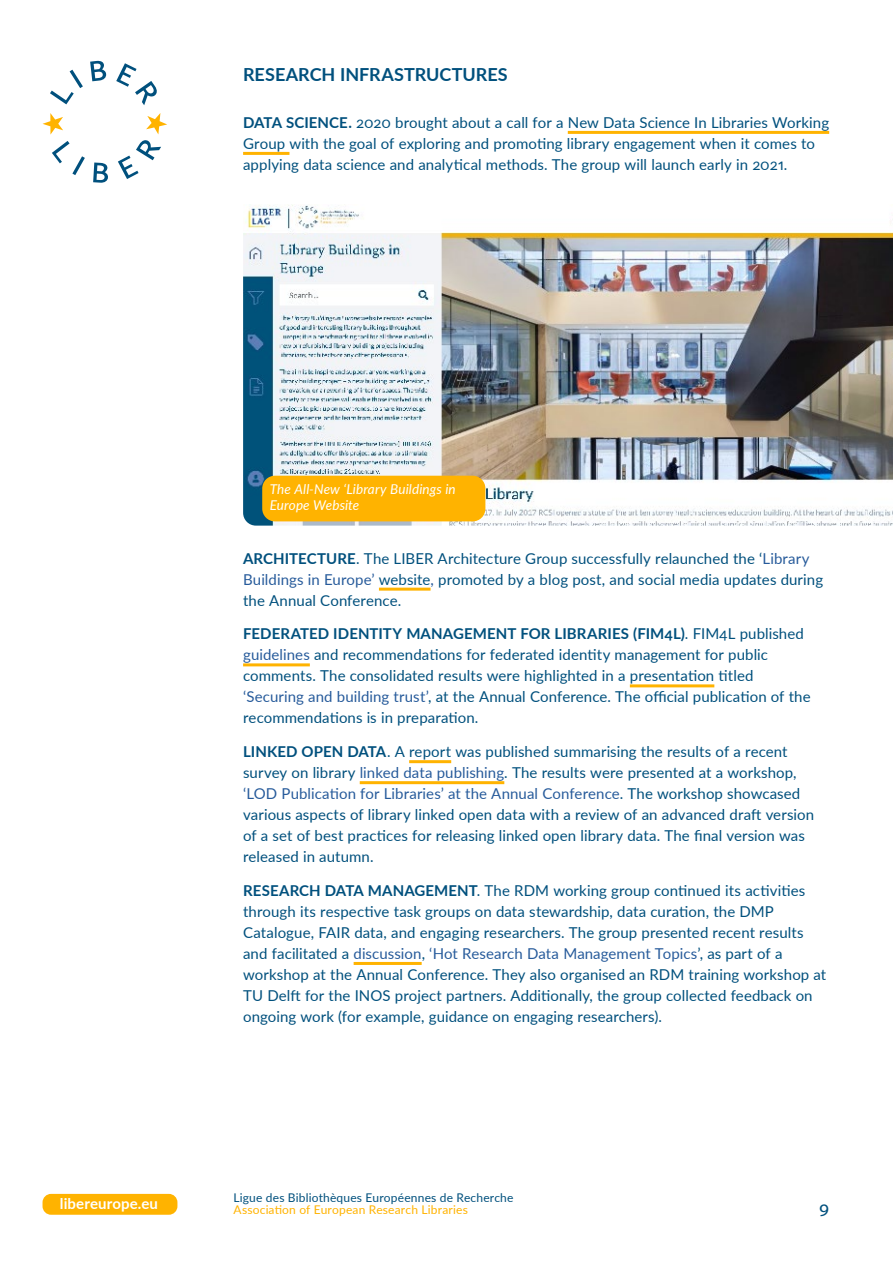
<style>
.page{position:relative;width:893px;height:1263px;background:#fff}
.page>*{position:absolute;margin:0;border:0;box-sizing:border-box;transform-origin:0 0}
.t1{font:19.5px "Myriad Pro";color:#00507d}
.t2{font:700 18px "Lato";color:#00507d}
.t3{font:15px/21px "Lato";letter-spacing:.005em;color:#00507d}
.t4{font:700 15px "Lato";letter-spacing:.01em;color:#fff}
.t5{font:italic 13.5px/16.2px "Lato";letter-spacing:.01em;color:#fff}
.t6{font:12px "Lato";letter-spacing:.015em;color:#00507d}
.t7{font:12px "Lato";letter-spacing:.015em;color:#ffb300}
.s1{font-weight:700}
.s2{color:#275b9b}
</style>
<div class="page">
<div style="left:43px;top:1194px;width:134px;height:21px;background:#ffb300;border-radius:9px"></div>
<svg style="left:43px;top:113px;width:124px;height:70px"></svg>
<svg style="left:50px;top:60px;width:107px;height:45px"></svg>
<hr style="left:568px;top:131px;width:261px;height:3px;background:#ffb300">
<hr style="left:243px;top:152px;width:46px;height:3px;background:#ffb300">
<hr style="left:379px;top:588px;width:52px;height:3px;background:#ffb300">
<hr style="left:243px;top:663px;width:67px;height:3px;background:#ffb300">
<hr style="left:630px;top:684px;width:84px;height:3px;background:#ffb300">
<hr style="left:409px;top:760px;width:42px;height:3px;background:#ffb300">
<hr style="left:360px;top:781px;width:144px;height:3px;background:#ffb300">
<hr style="left:354px;top:962px;width:68px;height:3px;background:#ffb300">
<img style="left:243px;top:205px;width:650px;height:321px">
<div style="left:262px;top:476px;width:223px;height:45px;background:#ffb300;border-radius:13px"></div>
<p class="t2" style="left:243px;top:62px;width:266px">RESEARCH INFRASTRUCTURES</p>
<p class="t3" style="left:243px;top:111px;width:588px"><span class="s1">DATA SCIENCE.</span> 2020 brought about a call for a New Data Science In Libraries Working<br>Group with the goal of exploring and promoting library engagement when it comes to applying data science and analytical methods. The group will launch early in 2021.</p>
<p class="t4" style="left:60px;top:1193px;width:100px">libereurope.eu</p>
<p class="t5" style="left:270px;top:480px;width:188px">The All-New ‘Library Buildings in<br>Europe Website</p>
<p class="t3" style="left:243px;top:547px;width:581px"><span class="s1">ARCHITECTURE</span>. The LIBER Architecture Group successfully relaunched the ‘<span class="s2">Library<br>Buildings in Europe’</span> website<span class="s2">,</span> promoted by a blog post, and social media updates during the Annual Conference.</p>
<p class="t3" style="left:243px;top:623px;width:569px"><span class="s1">FEDERATED IDENTITY MANAGEMENT FOR LIBRARIES (FIM4L)</span>. FIM4L published <span class="s2">guidelines</span> and recommendations for federated identity management for public comments. The consolidated results were highlighted in a presentation titled <span class="s2">‘Securing and building trust’</span>, at the Annual Conference. The official publication of the recommendations is in preparation.</p>
<p class="t3" style="left:243px;top:740px;width:572px"><span class="s1">LINKED OPEN DATA</span>. A report was published summarising the results of a recent survey on library <span class="s2">linked data publishing</span>. The results were presented at a workshop, <span class="s2">‘LOD Publication for Libraries’ at the Annual Conference</span>. The workshop showcased various aspects of library linked open data with a review of an advanced draft version of a set of best practices for releasing linked open library data. The final version was released in autumn.</p>
<p class="t3" style="left:243px;top:879px;width:585px"><span class="s1">RESEARCH DATA MANAGEMENT</span>. The RDM working group continued its activities through its respective task groups on data stewardship, data curation, the DMP Catalogue, FAIR data, and engaging researchers. The group presented recent results and facilitated a <span class="s2">discussion</span>, <span class="s2">‘Hot Research Data Management Topics</span>’, as part of a workshop at the Annual Conference. They also organised an RDM training workshop at TU Delft for the INOS project partners. Additionally, the group collected feedback on ongoing work (for example, guidance on engaging researchers).</p>
<p class="t6" style="left:234px;top:1188px;width:281px">Ligue des Bibliothèques Européennes de Recherche</p>
<p class="t7" style="left:234px;top:1200px;width:236px">Association of European Research Libraries</p>
<h1 class="t1" style="left:819px;top:1195px;width:12px">9</h1>
</div>
